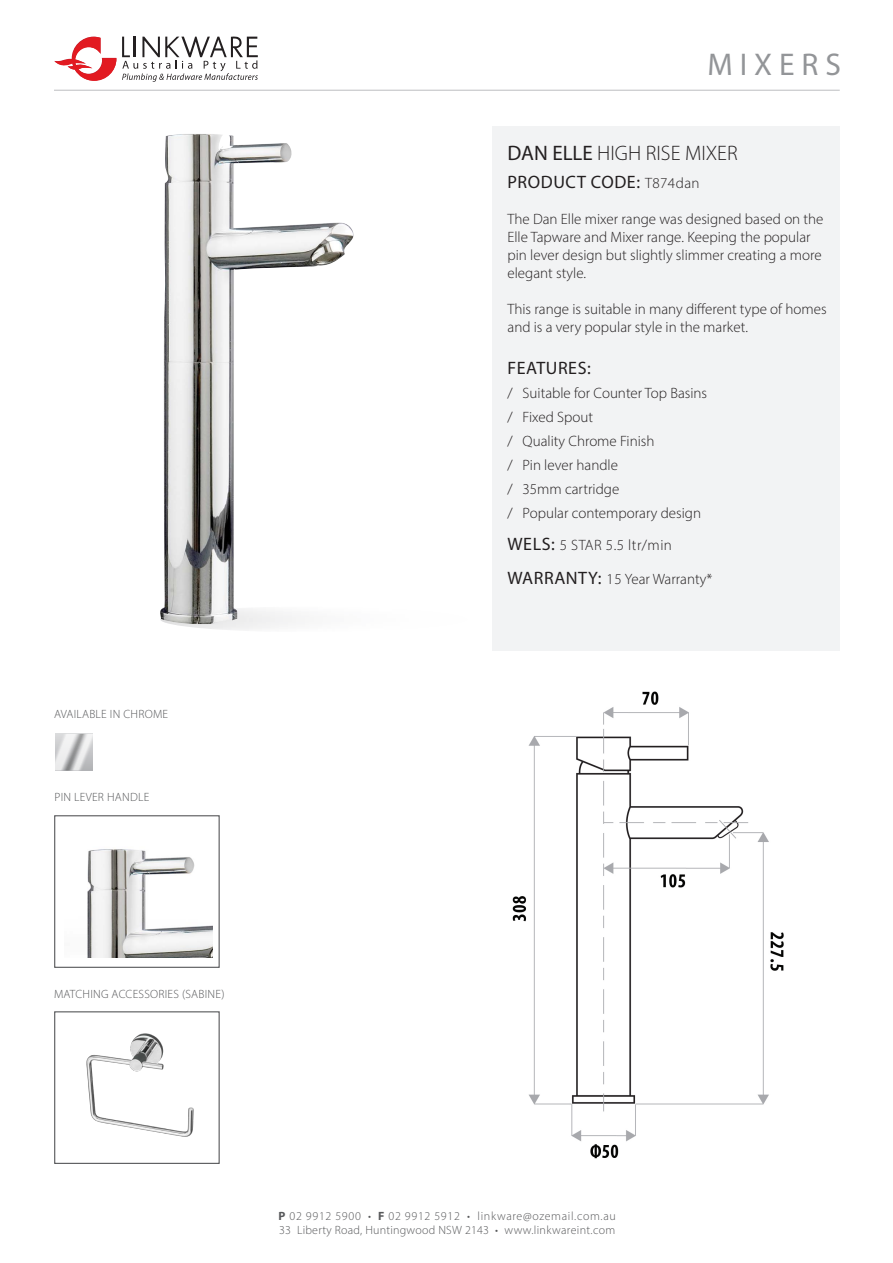
<style>
.page{position:relative;width:893px;height:1263px;background:#fff}
.page>*{position:absolute;margin:0;border:0;box-sizing:border-box;transform-origin:0 0}
.t1{font:31.5px "Myriad Pro";letter-spacing:.22em;color:#939598}
.t2{font:300 21px "Myriad Pro";color:#231f20}
.t3{font:18px "Myriad Pro";letter-spacing:.03em;color:#231f20}
.t4{font:300 15px/18px "Myriad Pro";color:#231f20}
.t5{font:300 15px "Myriad Pro";letter-spacing:.03em;color:#231f20}
.t6{font:300 12px "Myriad Pro";letter-spacing:.02em;color:#57585a}
.t7{font:300 12px "Myriad Pro";letter-spacing:.055em;color:#57585a}
.s1{font-weight:400}
.s2{font-weight:300;font-size:15px}
.s3{font-weight:400;font-size:18px}
.s4{font-weight:700}
</style>
<div class="page">
<hr style="left:54px;top:90px;width:786px;height:1px;background:#bcbdc0">
<svg style="left:54px;top:37px;width:62px;height:44px"></svg>
<svg style="left:122px;top:37px;width:136px;height:45px"></svg>
<div style="left:493px;top:126px;width:347px;height:525px;background:#f2f3f4"></div>
<div style="left:54px;top:815px;width:166px;height:153px;border:1px solid #57585a"></div>
<img style="left:86px;top:1033px;width:108px;height:104px">
<div style="left:54px;top:1011px;width:166px;height:153px;border:1px solid #57585a"></div>
<svg style="left:55px;top:734px;width:38px;height:37px"></svg>
<img style="left:512px;top:691px;width:272px;height:468px">
<div style="left:160px;top:606px;width:308px;height:26px;background:linear-gradient(to right,#e9e9e9,#fff);border-radius:50%"></div>
<img style="left:160px;top:134px;width:194px;height:490px">
<img style="left:87px;top:849px;width:126px;height:108px">
<p class="t6" style="left:54px;top:707px;width:116px">AVAILABLE IN CHROME</p>
<p class="t6" style="left:54px;top:790px;width:96px">PIN LEVER HANDLE</p>
<p class="t6" style="left:54px;top:987px;width:172px">MATCHING ACCESSORIES (SABINE)</p>
<p class="t1" style="left:707px;top:45px;width:135px">MIXERS</p>
<p class="t2" style="left:507px;top:141px;width:232px"><span class="s1">DAN ELLE</span> HIGH RISE MIXER</p>
<p class="t3" style="left:507px;top:171px;width:194px">PRODUCT CODE: <span class="s2">T874dan</span></p>
<p class="t4" style="left:507px;top:210px;width:318px">The Dan Elle mixer range was designed based on the Elle Tapware and Mixer range. Keeping the popular pin lever design but slightly slimmer creating a more elegant style.</p>
<p class="t4" style="left:507px;top:300px;width:321px">This range is suitable in many different type of homes and is a very popular style in the market.</p>
<p class="t3" style="left:507px;top:357px;width:85px">FEATURES:</p>
<p class="t4" style="left:507px;top:384px;width:201px">/ Suitable for Counter Top Basins</p>
<p class="t4" style="left:507px;top:408px;width:87px">/ Fixed Spout</p>
<p class="t4" style="left:507px;top:432px;width:149px">/ Quality Chrome Finish</p>
<p class="t4" style="left:507px;top:456px;width:112px">/ Pin lever handle</p>
<p class="t4" style="left:507px;top:480px;width:113px">/ 35mm cartridge</p>
<p class="t4" style="left:507px;top:504px;width:195px">/ Popular contemporary design</p>
<p class="t5" style="left:507px;top:536px;width:166px"><span class="s3">WELS:</span> 5 STAR 5.5 ltr/min</p>
<p class="t4" style="left:507px;top:569px;width:206px"><span class="s3">WARRANTY:</span> 15 Year Warranty*</p>
<p class="t7" style="left:279px;top:1209px;width:339px"><span class="s4">P</span> 02 9912 5900 • <span class="s4">F</span> 02 9912 5912 • linkware@ozemail.com.au</p>
<p class="t6" style="left:279px;top:1223px;width:338px">33 Liberty Road, Huntingwood NSW 2143 • www.linkwareint.com</p>
</div>
